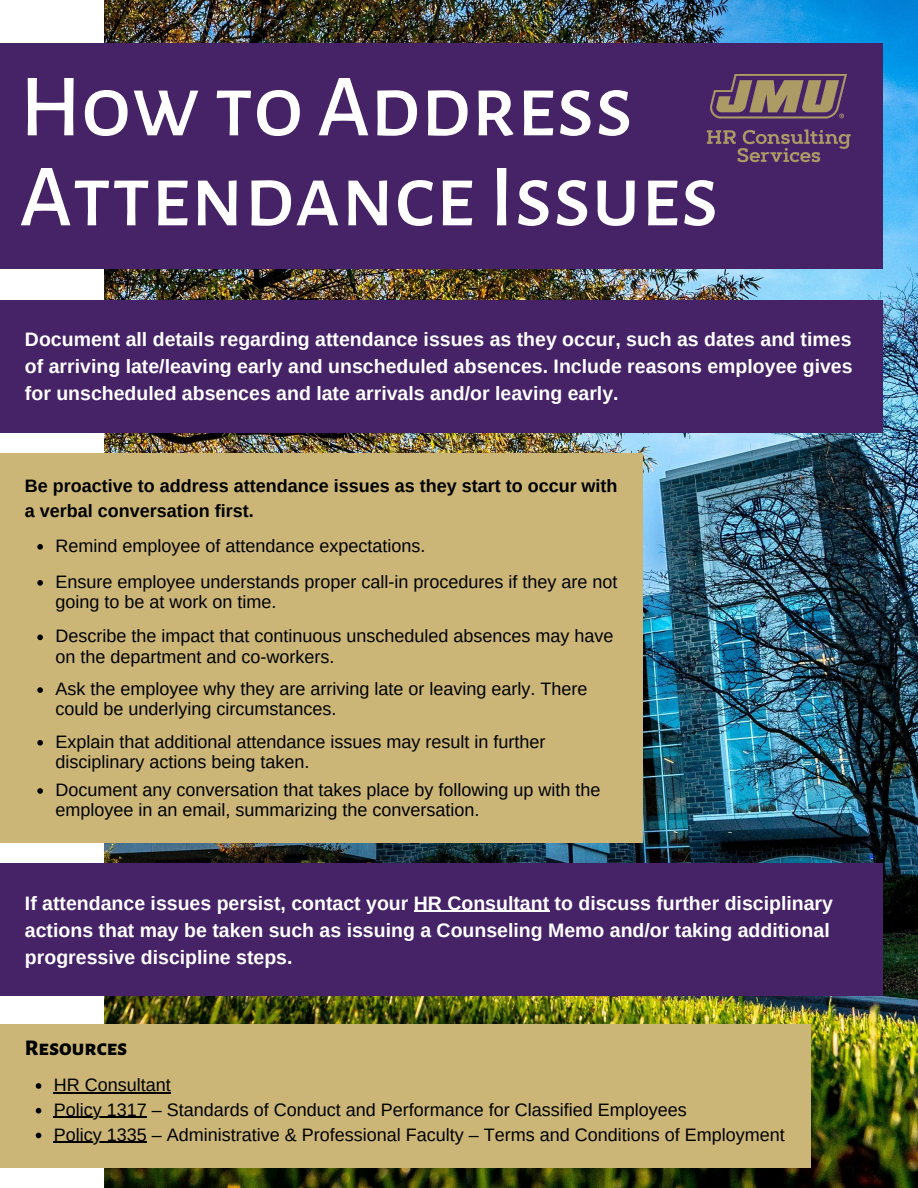
<style>
.page{position:relative;width:918px;height:1188px;background:#fff}
.page>*{position:absolute;margin:0;border:0;box-sizing:border-box;transform-origin:0 0}
.t1{font:500 89.25px/90px "Alegreya Sans SC";color:#fff}
.t2{font:800 22.5px "Alegreya Sans SC";color:#000}
.t3{font:700 19.5px/27px "Arimo";color:#fff}
.t4{font:18px/20.2px "Arimo";color:#000}
.t5{font:700 18px/24.8px "Arimo";color:#000}
</style>
<div class="page">
<img style="left:104px;top:0;width:814px;height:1188px">
<div style="left:0;top:43px;width:882px;height:226px;background:#462266"></div>
<img style="left:706px;top:74px;width:145px;height:89px">
<div style="left:0;top:1025px;width:811px;height:143px;background:#cbb677"></div>
<div style="left:0;top:454px;width:643px;height:389px;background:#cbb677"></div>
<div style="left:0;top:864px;width:883px;height:132px;background:#462266"></div>
<div style="left:0;top:300px;width:883px;height:132px;background:#462266"></div>
<svg style="left:36px;top:1083px;width:5px;height:6px"></svg>
<hr style="left:54px;top:1092px;width:117px;height:1px;background:#000">
<svg style="left:36px;top:1108px;width:5px;height:6px"></svg>
<hr style="left:54px;top:1117px;width:93px;height:1px;background:#000">
<svg style="left:36px;top:1133px;width:5px;height:5px"></svg>
<hr style="left:54px;top:1142px;width:93px;height:1px;background:#000">
<svg style="left:37px;top:544px;width:6px;height:6px"></svg>
<svg style="left:37px;top:580px;width:6px;height:6px"></svg>
<svg style="left:37px;top:635px;width:6px;height:5px"></svg>
<svg style="left:37px;top:687px;width:6px;height:6px"></svg>
<svg style="left:37px;top:740px;width:6px;height:6px"></svg>
<svg style="left:37px;top:788px;width:6px;height:6px"></svg>
<hr style="left:414px;top:911px;width:135px;height:1px;background:#fff">
<p class="t1" style="left:20px;top:64px;width:701px">How to Address<br>Attendance Issues</p>
<p class="t3" style="left:25px;top:325px;width:829px;text-align:justify">Document all details regarding attendance issues as they occur, such as dates and times of arriving late/leaving early and unscheduled absences. Include reasons employee gives for unscheduled absences and late arrivals and/or leaving early.</p>
<p class="t5" style="left:25px;top:473px;width:594px">Be proactive to address attendance issues as they start to occur with a verbal conversation first.</p>
<p class="t4" style="left:56px;top:536px;width:372px">Remind employee of attendance expectations.</p>
<p class="t4" style="left:56px;top:572px;width:563px">Ensure employee understands proper call-in procedures if they are not going to be at work on time.</p>
<p class="t4" style="left:56px;top:626px;width:560px">Describe the impact that continuous unscheduled absences may have on the department and co-workers.</p>
<p class="t4" style="left:56px;top:679px;width:533px">Ask the employee why they are arriving late or leaving early. There could be underlying circumstances.</p>
<p class="t4" style="left:56px;top:731px;width:491px">Explain that additional attendance issues may result in further disciplinary actions being taken.</p>
<p class="t4" style="left:56px;top:780px;width:546px">Document any conversation that takes place by following up with the employee in an email, summarizing the conversation.</p>
<p class="t3" style="left:25px;top:889px;width:810px">If attendance issues persist, contact your HR Consultant to discuss further disciplinary actions that may be taken such as issuing a Counseling Memo and/or taking additional progressive discipline steps.</p>
<p class="t2" style="left:25px;top:1037px;width:104px">Resources</p>
<p class="t4" style="left:54px;top:1075px;width:118px">HR Consultant</p>
<p class="t4" style="left:54px;top:1099px;width:634px">Policy 1317 – Standards of Conduct and Performance for Classified Employees</p>
<p class="t4" style="left:54px;top:1124px;width:732px">Policy 1335 – Administrative &amp; Professional Faculty – Terms and Conditions of Employment</p>
</div>
